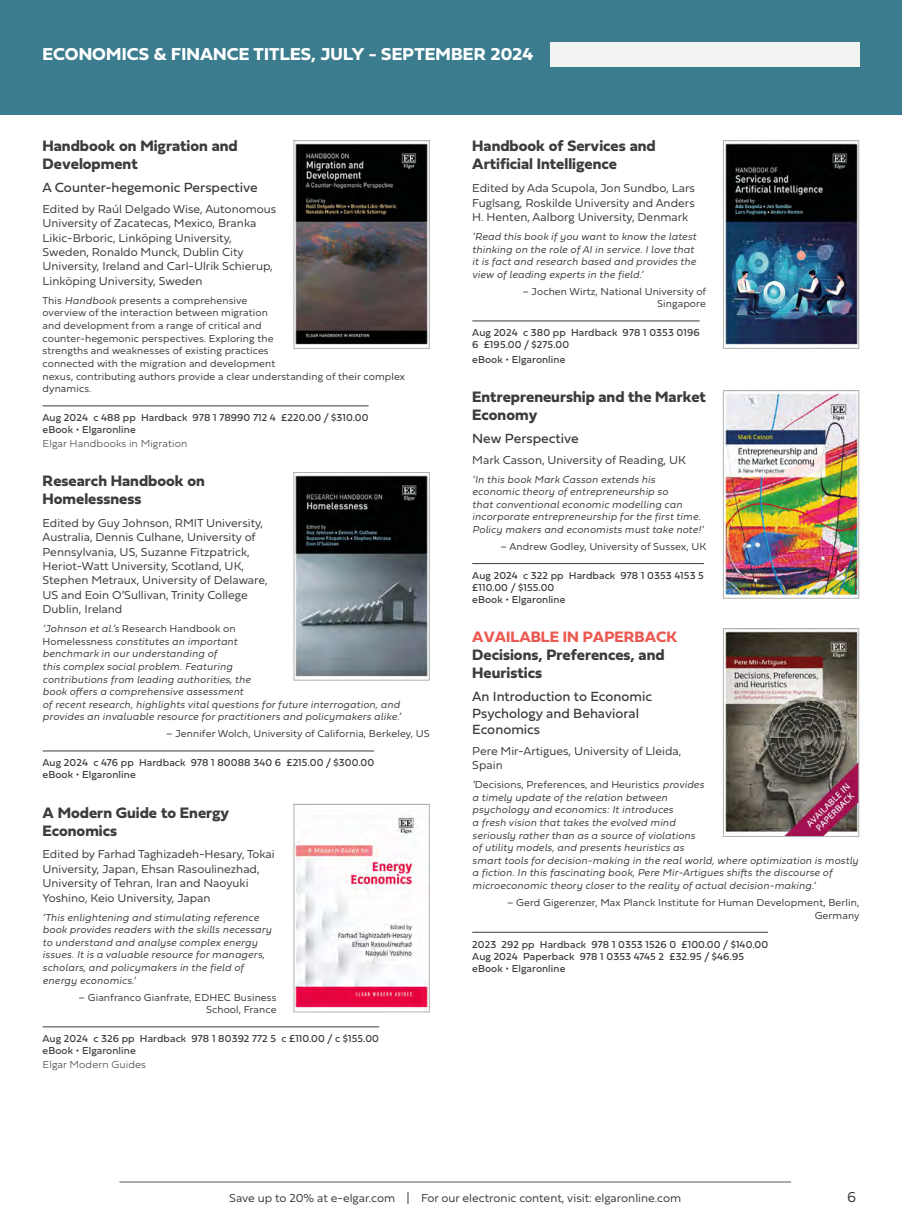
<style>
.page{position:relative;width:902px;height:1225px;background:#fff}
.page>*{position:absolute;margin:0;border:0;box-sizing:border-box;transform-origin:0 0}
.t1{font:700 18px "Fieldwork Hum";letter-spacing:.01em;color:#fff}
.t2{font:700 15.75px/18px "Fieldwork Hum";color:#3c3c3b}
.t3{font:700 15.75px "Fieldwork Hum";color:#eb5a52}
.t4{font:15px "Fieldwork Hum Light";color:#3c3c3b}
.t5{font:13.8px/16.5px "Fieldwork Hum";color:#3c3c3b}
.t6{font:12px/14.4px "Fieldwork Hum Light";color:#3c3c3b}
.t7{font:italic 300 10.5px/12.6px "Fieldwork";letter-spacing:.01em;color:#3c3c3b}
.t8{font:10.5px/12.6px "Fieldwork Hum Light";letter-spacing:.01em;color:#3c3c3b;text-align:right}
.t9{font:10.5px/12px "Fieldwork Hum";letter-spacing:.01em;color:#3c3c3b}
.t10{font:100 10.5px "Fieldwork Hum";letter-spacing:.01em;color:#3c3c3b}
.s1{font-family:"Fieldwork";font-weight:300;font-style:italic}
.s2{font-family:"Fieldwork Hum Light";font-weight:400;font-style:normal}
.s3{font-size:18px}
</style>
<div class="page">
<hr style="left:472px;top:320px;width:227px;height:1px;background:#3c3c3b">
<hr style="left:472px;top:563px;width:231px;height:1px;background:#3c3c3b">
<hr style="left:472px;top:932px;width:296px;height:1px;background:#3c3c3b">
<hr style="left:119px;top:1181px;width:672px;height:1px;background:#3c3c3b">
<div style="left:0;top:0;width:901px;height:115px;background:#3b7c8e"></div>
<hr style="left:43px;top:405px;width:325px;height:1px;background:#3c3c3b">
<hr style="left:43px;top:750px;width:331px;height:1px;background:#3c3c3b">
<hr style="left:43px;top:1026px;width:336px;height:1px;background:#3c3c3b">
<img style="left:295px;top:143px;width:132px;height:202px">
<div style="left:293px;top:140px;width:136px;height:209px;border:1px solid #b3b2b2"></div>
<img style="left:295px;top:475px;width:132px;height:202px">
<div style="left:293px;top:472px;width:136px;height:208px;border:1px solid #b3b2b2"></div>
<img style="left:295px;top:815px;width:132px;height:194px">
<div style="left:293px;top:804px;width:136px;height:208px;border:1px solid #b3b2b2"></div>
<img style="left:725px;top:143px;width:132px;height:204px">
<div style="left:723px;top:140px;width:136px;height:209px;border:1px solid #b3b2b2"></div>
<img style="left:725px;top:392px;width:132px;height:204px">
<div style="left:723px;top:390px;width:136px;height:208px;border:1px solid #b3b2b2"></div>
<img style="left:725px;top:631px;width:132px;height:204px">
<div style="left:723px;top:628px;width:136px;height:209px;border:1px solid #b3b2b2"></div>
<div style="left:550px;top:43px;width:309px;height:24px;background:#f2f4f1"></div>
<h1 class="t1" style="left:43px;top:40px;width:492px">ECONOMICS &amp; FINANCE TITLES, JULY - SEPTEMBER 2024</h1>
<h2 class="t2" style="left:43px;top:136px;width:197px">Handbook on Migration and<br>Development</h2>
<h3 class="t5" style="left:43px;top:179px;width:216px">A Counter-hegemonic Perspective</h3>
<p class="t6" style="left:43px;top:201px;width:235px">Edited by Raúl Delgado Wise, Autonomous University of Zacatecas, Mexico, Branka Likic-Brboric, Linköping University, Sweden, Ronaldo Munck, Dublin City University, Ireland and Carl-Ulrik Schierup, Linköping University, Sweden</p>
<p class="t8" style="left:43px;top:293px;width:364px;text-align:left">This <span class="s1">Handbook</span> presents a comprehensive<br>overview of the interaction between migration<br>and development from a range of critical and<br>counter-hegemonic perspectives. Exploring the<br>strengths and weaknesses of existing practices<br>connected with the migration and development<br>nexus, contributing authors provide a clear understanding of their complex dynamics.</p>
<p class="t9" style="left:43px;top:411px;width:327px">Aug 2024 c 488 pp Hardback 978 1 78990 712 4 £220.00 / $310.00 eBook • Elgaronline</p>
<p class="t10" style="left:43px;top:435px;width:146px">Elgar Handbooks in Migration</p>
<h2 class="t2" style="left:43px;top:471px;width:164px">Research Handbook on<br>Homelessness</h2>
<p class="t6" style="left:43px;top:515px;width:227px">Edited by Guy Johnson, RMIT University, Australia, Dennis Culhane, University of Pennsylvania, US, Suzanne Fitzpatrick, Heriot-Watt University, Scotland, UK, Stephen Metraux, University of Delaware, US and Eoin O’Sullivan, Trinity College Dublin, Ireland</p>
<p class="t8" style="left:43px;top:622px;width:195px"><span class="s1">‘Johnson et al.’s</span> Research Handbook on</p>
<p class="t7" style="left:43px;top:634px;width:359px"><span class="s2">Homelessness</span> constitutes an important<br>benchmark in our understanding of<br>this complex social problem. Featuring<br>contributions from leading authorities, the<br>book offers a comprehensive assessment<br>of recent research, highlights vital questions for future interrogation, and provides an invaluable resource for practitioners and policymakers alike.’</p>
<p class="t8" style="left:166px;top:727px;width:265px">– Jennifer Wolch, University of California, Berkeley, US</p>
<p class="t9" style="left:43px;top:756px;width:333px">Aug 2024 c 476 pp Hardback 978 1 80088 340 6 £215.00 / $300.00 eBook • Elgaronline</p>
<h2 class="t2" style="left:43px;top:802px;width:188px">A Modern Guide to Energy<br>Economics</h2>
<p class="t6" style="left:43px;top:846px;width:234px">Edited by Farhad Taghizadeh-Hesary, Tokai University, Japan, Ehsan Rasoulinezhad, University of Tehran, Iran and Naoyuki Yoshino, Keio University, Japan</p>
<p class="t7" style="left:43px;top:910px;width:231px">‘This enlightening and stimulating reference book provides readers with the skills necessary to understand and analyse complex energy issues. It is a valuable resource for managers, scholars, and policymakers in the field of energy economics.’</p>
<p class="t8" style="left:79px;top:990px;width:199px">– Gianfranco Gianfrate, EDHEC Business<br>School, France</p>
<p class="t9" style="left:43px;top:1032px;width:338px">Aug 2024 c 326 pp Hardback 978 1 80392 772 5 c £110.00 / c $155.00 eBook • Elgaronline</p>
<p class="t10" style="left:43px;top:1055px;width:105px">Elgar Modern Guides</p>
<h2 class="t2" style="left:472px;top:136px;width:185px">Handbook of Services and<br>Artificial Intelligence</h2>
<p class="t6" style="left:472px;top:180px;width:224px;text-align:justify">Edited by Ada Scupola, Jon Sundbo, Lars Fuglsang, Roskilde University and Anders H. Henten, Aalborg University, Denmark</p>
<p class="t7" style="left:472px;top:230px;width:225px">‘Read this book if you want to know the latest thinking on the role of AI in service. I love that it is fact and research based and provides the view of leading experts in the field.’</p>
<p class="t8" style="left:522px;top:284px;width:185px">– Jochen Wirtz, National University of<br>Singapore</p>
<p class="t9" style="left:472px;top:326px;width:229px">Aug 2024 c 380 pp Hardback 978 1 0353 0196<br>6 £195.00 / $275.00</p>
<p class="t9" style="left:472px;top:353px;width:95px">eBook • Elgaronline</p>
<h2 class="t2" style="left:472px;top:387px;width:235px">Entrepreneurship and the Market<br>Economy</h2>
<h3 class="t5" style="left:472px;top:429px;width:108px">New Perspective</h3>
<p class="t6" style="left:472px;top:452px;width:215px">Mark Casson, University of Reading, UK</p>
<p class="t7" style="left:472px;top:472px;width:233px">‘In this book Mark Casson extends his economic theory of entrepreneurship so<br>that conventional economic modelling can incorporate entrepreneurship for the first time.<br>Policy makers and economists must take note!’</p>
<p class="t8" style="left:500px;top:539px;width:207px">– Andrew Godley, University of Sussex, UK</p>
<p class="t9" style="left:472px;top:569px;width:233px">Aug 2024 c 322 pp Hardback 978 1 0353 4153 5 £110.00 / $155.00<br>eBook • Elgaronline</p>
<h2 class="t3" style="left:472px;top:624px;width:206px">AVAILABLE IN PAPERBACK</h2>
<h2 class="t2" style="left:472px;top:645px;width:194px">Decisions, Preferences, and<br>Heuristics</h2>
<h3 class="t5" style="left:472px;top:687px;width:181px">An Introduction to Economic<br>Psychology and Behavioral<br>Economics</h3>
<p class="t6" style="left:472px;top:743px;width:211px">Pere Mir-Artigues, University of Lleida,<br>Spain</p>
<p class="t8" style="left:472px;top:778px;width:233px"><span class="s1">‘</span>Decisions, Preferences, and Heuristics <span class="s1">provides</span></p>
<p class="t7" style="left:472px;top:790px;width:387px">a timely update of the relation between<br>psychology and economics: It introduces<br>a fresh vision that takes the evolved mind<br>seriously rather than as a source of violations<br>of utility models, and presents heuristics as<br>smart tools for decision-making in the real world, where optimization is mostly a fiction. In this fascinating book, Pere Mir-Artigues shifts the discourse of microeconomic theory closer to the reality of actual decision-making.’</p>
<p class="t8" style="left:507px;top:895px;width:354px">– Gerd Gigerenzer, Max Planck Institute for Human Development, Berlin,<br>Germany</p>
<p class="t9" style="left:472px;top:937px;width:297px">2023 292 pp Hardback 978 1 0353 1526 0 £100.00 / $140.00<br>Aug 2024 Paperback 978 1 0353 4745 2 £32.95 / $46.95 eBook • Elgaronline</p>
<p class="t6" style="left:229px;top:1190px;width:453px">Save up to 20% at e-elgar.com <span class="s3">I</span> For our electronic content, visit: elgaronline.com</p>
<h3 class="t4" style="left:847px;top:1184px;width:10px">6</h3>
</div>
